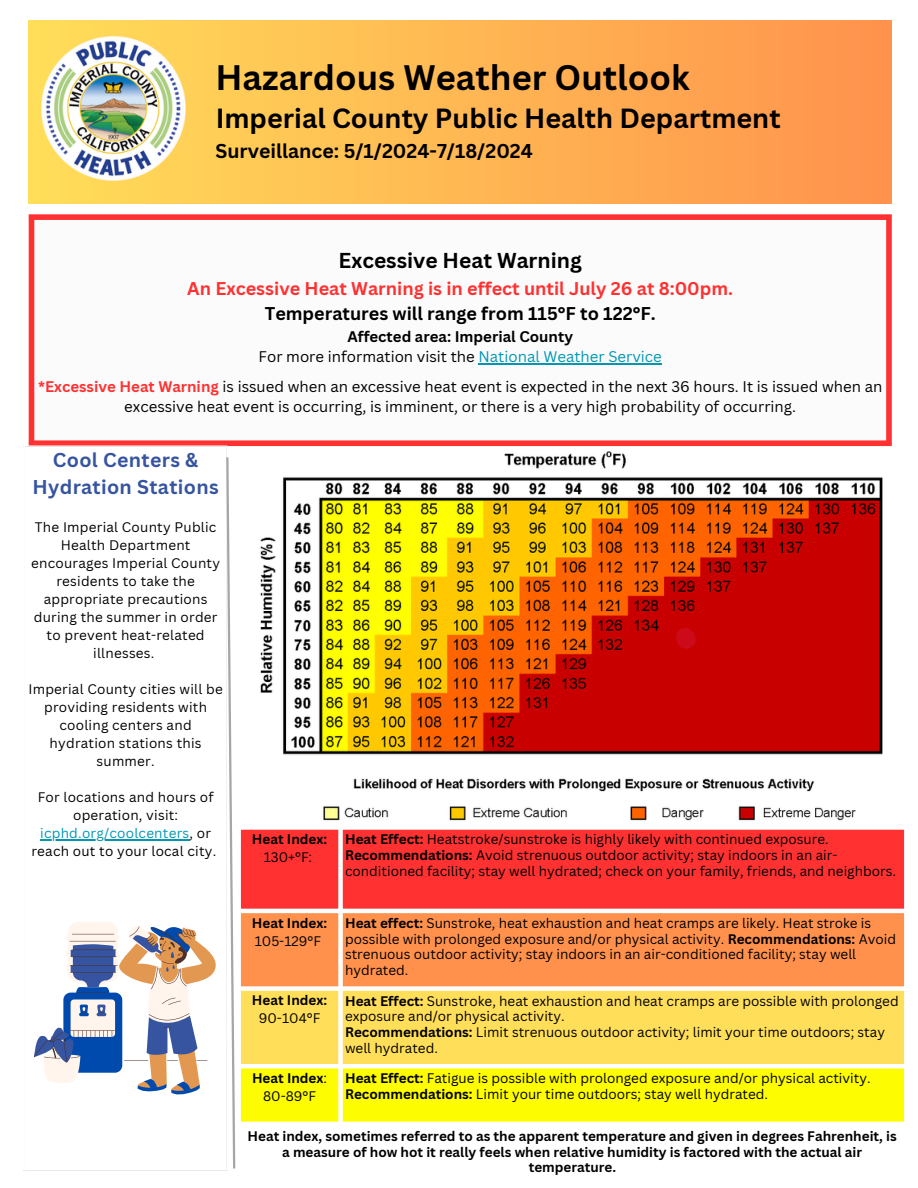
<style>
.page{position:relative;width:918px;height:1188px;background:#fff}
.page>*{position:absolute;margin:0;border:0;box-sizing:border-box;transform-origin:0 0}
.t1{font:700 34.5px "Canva Sans";color:#000}
.t2{font:700 27px "Canva Sans";color:#000}
.t3{font:700 21px "Canva Sans";color:#000}
.t4{font:700 19.5px "Canva Sans";color:#000}
.t5{font:700 19.5px/27px "Canva Sans";letter-spacing:.015em;color:#36549f;text-align:center}
.t6{font:700 18px "Canva Sans";color:#ff3131}
.t7{font:700 18px "Canva Sans";color:#000}
.t8{font:15px/20.2px "Canva Sans";color:#000;text-align:center}
.t9{font:700 15px "Canva Sans";color:#000}
.t10{font:13.5px/18px "Canva Sans";color:#000}
.t11{font:700 13.5px/18px "Canva Sans";color:#000;text-align:center}
.s1{color:#0097b2}
.s2{font-weight:700;color:#ff3131}
.s3{font-weight:700}
.s4{font-weight:400}
</style>
<div class="page">
<div style="left:31px;top:217px;width:858px;height:227px;background:#fbfbfc"></div>
<hr style="left:479px;top:363px;width:183px;height:1px;background:#0097b2">
<div style="left:29px;top:220px;width:5px;height:220px;background:#ff3131"></div>
<div style="left:886px;top:220px;width:6px;height:220px;background:#ff3131"></div>
<div style="left:29px;top:214px;width:863px;height:6px;background:#ff3131"></div>
<div style="left:29px;top:440px;width:863px;height:6px;background:#ff3131"></div>
<div style="left:29px;top:21px;width:862px;height:182px;background:linear-gradient(to right,#ffde59,#ff924d)"></div>
<img style="left:42px;top:36px;width:144px;height:144px">
<hr style="left:40px;top:839px;width:149px;height:2px;background:#0097b2">
<hr style="left:24px;top:445px;width:203px;height:2px;background:#fff">
<svg style="left:34px;top:922px;width:182px;height:173px"></svg>
<svg style="left:225px;top:455px;width:680px;height:716px"></svg>
<p class="t1" style="left:215px;top:53px;width:476px">Hazardous Weather Outlook</p>
<p class="t2" style="left:216px;top:99px;width:566px">Imperial County Public Health Department</p>
<p class="t4" style="left:215px;top:137px;width:319px">Surveillance: 5/1/2024-7/18/2024</p>
<p class="t3" style="left:339px;top:246px;width:245px">Excessive Heat Warning</p>
<h1 class="t6" style="left:187px;top:276px;width:547px">An Excessive Heat Warning is in effect until July 26 at 8:00pm.</h1>
<h1 class="t7" style="left:265px;top:301px;width:393px">Temperatures will range from 115°F to 122°F.</h1>
<p class="t9" style="left:347px;top:326px;width:227px">Affected area: Imperial County</p>
<p class="t8" style="left:259px;top:346px;width:405px">For more information visit the <span class="s1">National Weather Service</span></p>
<p class="t8" style="left:38px;top:376px;width:846px"><span class="s2">*Excessive Heat Warning</span> is issued when an excessive heat event is expected in the next 36 hours. It is issued when an excessive heat event is occurring, is imminent, or there is a very high probability of occurring.</p>
<p class="t5" style="left:32px;top:446px;width:188px">Cool Centers &amp;<br>Hydration Stations</p>
<p class="t10" style="left:31px;top:518px;width:190px;text-align:center">The Imperial County Public<br>Health Department encourages Imperial County residents to take the appropriate precautions during the summer in order to prevent heat-related illnesses.</p>
<p class="t10" style="left:28px;top:680px;width:196px;text-align:center">Imperial County cities will be providing residents with cooling centers and hydration stations this summer.</p>
<p class="t10" style="left:38px;top:788px;width:177px;text-align:center">For locations and hours of operation, visit:</p>
<p class="t10" style="left:31px;top:824px;width:186px;text-align:center"><span class="s1">icphd.org/coolcenters</span>, or reach out to your local city.</p>
<p class="t11" style="left:252px;top:830px;width:77px">Heat Index:</p>
<p class="t10" style="left:264px;top:848px;width:50px">130+°F:</p>
<p class="t10" style="left:345px;top:831px;width:552px;line-height:15.8px"><span class="s3">Heat Effect:</span> Heatstroke/sunstroke is highly likely with continued exposure.<br><span class="s3">Recommendations:</span> Avoid strenuous outdoor activity; stay indoors in an air&shy;conditioned facility; stay well hydrated; check on your family, friends, and neighbors.</p>
<p class="t11" style="left:252px;top:913px;width:77px;text-align:left">Heat Index:<br><span class="s4">105-129°F</span></p>
<p class="t10" style="left:345px;top:915px;width:553px;line-height:15.8px"><span class="s3">Heat effect:</span> Sunstroke, heat exhaustion and heat cramps are likely. Heat stroke is possible with prolonged exposure and/or physical activity. <span class="s3">Recommendations:</span> Avoid strenuous outdoor activity; stay indoors in an air-conditioned facility; stay well hydrated.</p>
<p class="t11" style="left:252px;top:991px;width:77px">Heat Index:<br><span class="s4">90-104°F</span></p>
<p class="t10" style="left:345px;top:992px;width:555px;line-height:15.8px"><span class="s3">Heat Effect:</span> Sunstroke, heat exhaustion and heat cramps are possible with prolonged exposure and/or physical activity.</p>
<p class="t10" style="left:345px;top:1024px;width:541px;line-height:15.8px"><span class="s3">Recommendations:</span> Limit strenuous outdoor activity; limit your time outdoors; stay well hydrated.</p>
<p class="t11" style="left:252px;top:1069px;width:77px">Heat Index<span class="s4">:<br>80-89°F</span></p>
<p class="t10" style="left:345px;top:1069px;width:527px"><span class="s3">Heat Effect:</span> Fatigue is possible with prolonged exposure and/or physical activity.</p>
<p class="t10" style="left:345px;top:1085px;width:425px"><span class="s3">Recommendations:</span> Limit your time outdoors; stay well hydrated.</p>
<p class="t11" style="left:248px;top:1128px;width:651px;line-height:15.8px">Heat index, sometimes referred to as the apparent temperature and given in degrees Fahrenheit, is a measure of how hot it really feels when relative humidity is factored with the actual air temperature.</p>
</div>
